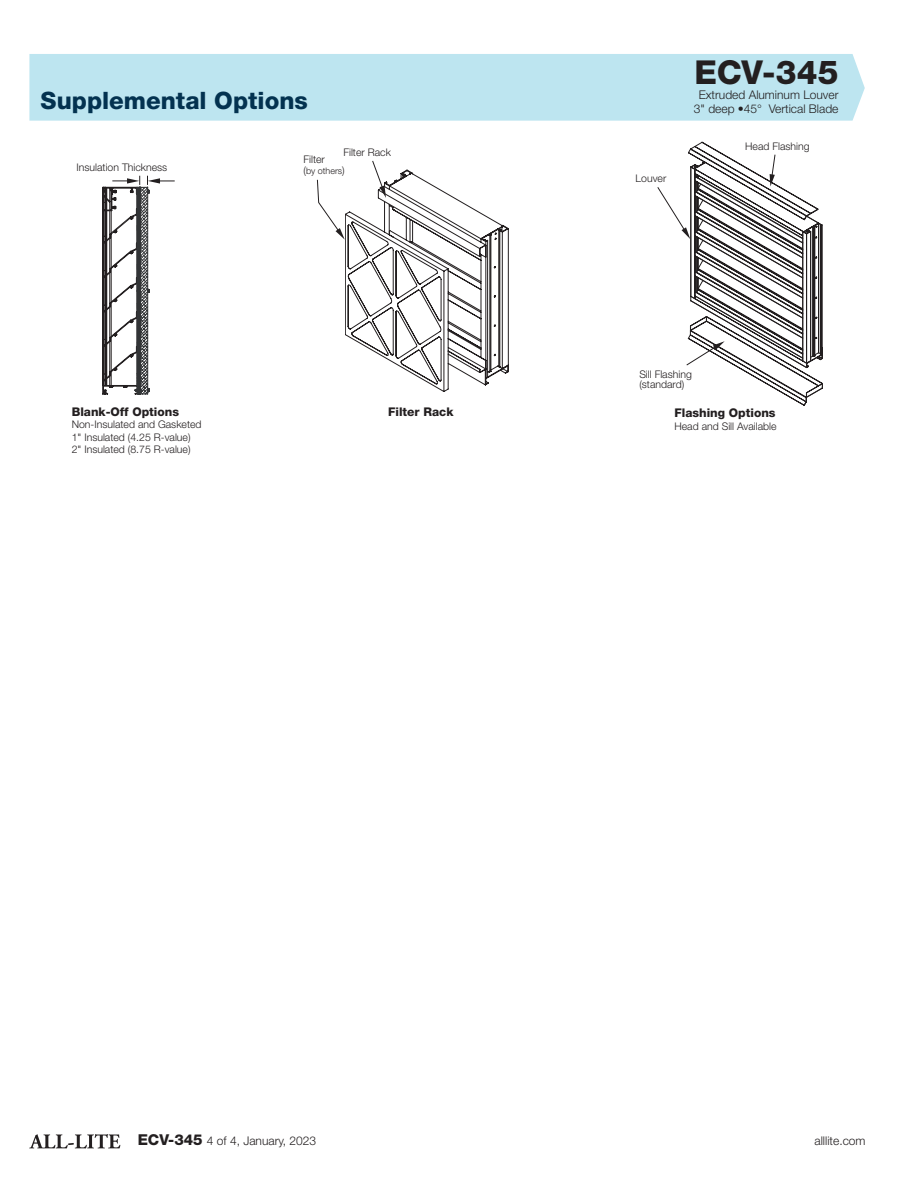
<style>
.page{position:relative;width:918px;height:1188px;background:#fff}
.page>*{position:absolute;margin:0;border:0;box-sizing:border-box;transform-origin:0 0}
.MODEL_COPY{font:800 33px "Helvetica Neue LT Std";letter-spacing:-.005em;color:#231f20}
.TITLE_BLUE{font:800 24px "Helvetica Neue LT Std";color:#033250}
.Body_Copy{font:300 12px "Helvetica Neue LT Std";color:#231f20}
.MODEL_W_IMAGE{font:800 12px "Helvetica Neue LT Std";color:#231f20}
.MODEL_COPY-2{font:300 12px "Helvetica Neue LT Std";color:#231f20}
.Body_Copy-2{font:300 10.5px "Helvetica Neue LT Std";color:#231f20}
.Body_Copy-3{font:300 9px "Helvetica Neue LT Std";color:#231f20}
.s1{font-size:10.5px}
.s2{font-weight:800;font-size:15px}
</style>
<div class="page">
<div style="left:29px;top:54px;width:836px;height:67px;background:#bde5f0"></div>
<svg style="left:317px;top:160px;width:192px;height:232px"></svg>
<svg style="left:657px;top:142px;width:166px;height:264px"></svg>
<svg style="left:103px;top:176px;width:72px;height:218px"></svg>
<svg style="left:29px;top:1134px;width:91px;height:14px"></svg>
<p class="TITLE_BLUE" style="left:40px;top:86px;width:269px">Supplemental Options</p>
<p class="Body_Copy-2" style="left:77px;top:161px;width:92px">Insulation Thickness</p>
<p class="MODEL_W_IMAGE" style="left:72px;top:404px;width:109px">Blank-Off Options</p>
<p class="Body_Copy-2" style="left:72px;top:418px;width:131px">Non-Insulated and Gasketed</p>
<p class="Body_Copy-2" style="left:72px;top:431px;width:120px">1" Insulated (4.25 R-value)</p>
<p class="Body_Copy-2" style="left:72px;top:443px;width:120px">2" Insulated (8.75 R-value)</p>
<p class="Body_Copy-2" style="left:343px;top:145px;width:49px">Filter Rack</p>
<p class="Body_Copy-2" style="left:304px;top:153px;width:23px">Filter</p>
<p class="Body_Copy-3" style="left:304px;top:165px;width:43px"><span class="s1">(</span>by others<span class="s1">)</span></p>
<p class="MODEL_W_IMAGE" style="left:388px;top:405px;width:67px">Filter Rack</p>
<p class="MODEL_COPY" style="left:695px;top:53px;width:146px">ECV-345</p>
<p class="MODEL_COPY-2" style="left:699px;top:87px;width:141px">Extruded Aluminum Louver</p>
<p class="Body_Copy" style="left:694px;top:102px;width:146px">3" deep •45° Vertical Blade</p>
<p class="Body_Copy-2" style="left:636px;top:172px;width:32px">Louver</p>
<p class="Body_Copy-2" style="left:745px;top:139px;width:66px">Head Flashing</p>
<p class="Body_Copy-2" style="left:639px;top:368px;width:54px">Sill Flashing</p>
<p class="Body_Copy-2" style="left:639px;top:378px;width:46px">(standard)</p>
<p class="MODEL_W_IMAGE" style="left:674px;top:406px;width:103px">Flashing Options</p>
<p class="Body_Copy-2" style="left:674px;top:420px;width:104px">Head and Sill Available</p>
<p class="Body_Copy" style="left:138px;top:1133px;width:180px"><span class="s2">ECV-345</span> 4 of 4, January, 2023</p>
<p class="Body_Copy" style="left:815px;top:1133px;width:53px">alllite.com</p>
</div>
